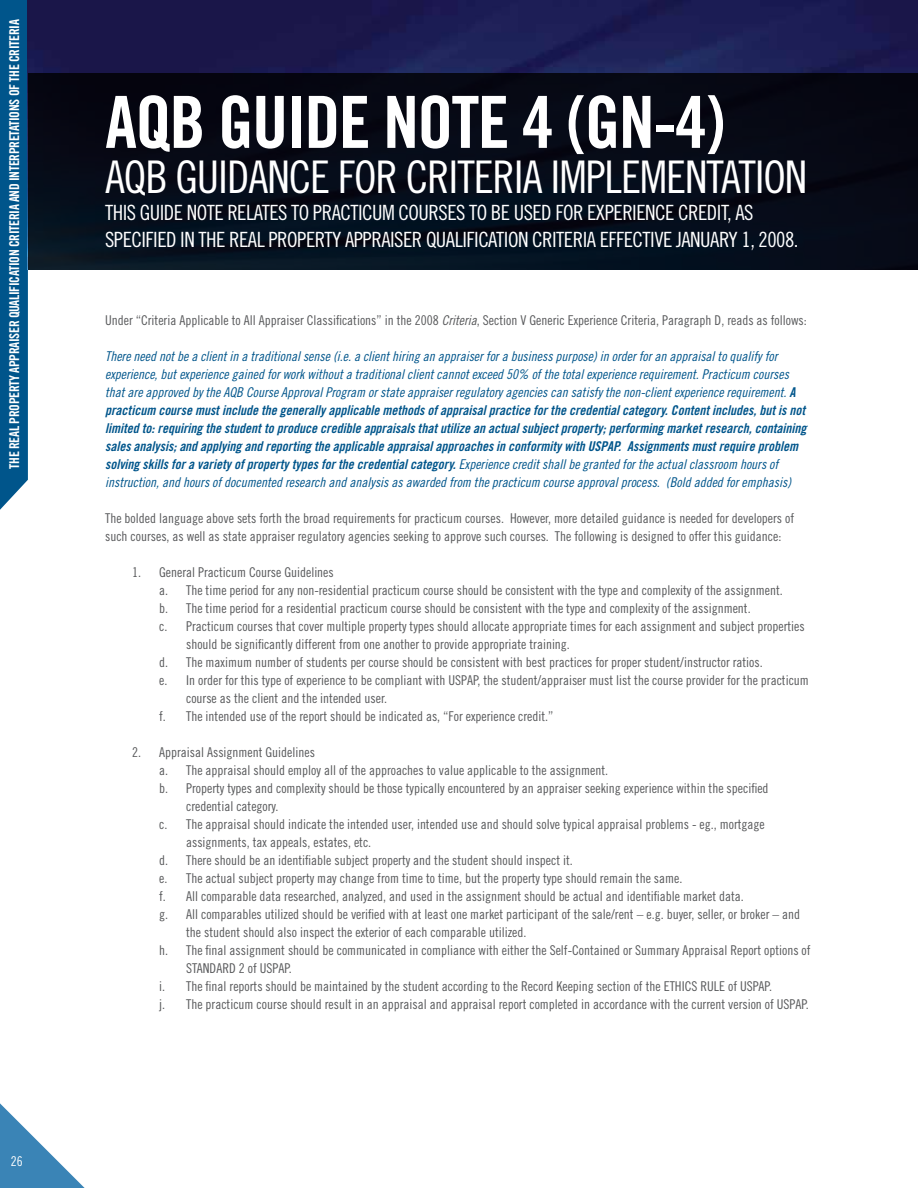
<style>
.page{position:relative;width:918px;height:1188px;background:#fff}
.page>*{position:absolute;margin:0;border:0;box-sizing:border-box;transform-origin:0 0}
.t1{font:72px "Trade Gothic Bold Cond Twenty";letter-spacing:-.025em;color:#fff}
.t2{font:45px "Trade Gothic Cond Eighteen";letter-spacing:-.025em;color:#fff}
.t3{font:21px/27px "Trade Gothic Cond Eighteen";letter-spacing:-.025em;color:#fff}
.t4{font:13.5px/18px "Trade Gothic Cond Eighteen";color:#58595b}
.t5{font:13.5px/18px "Trade Gothic Cond Eighteen Obl";color:#00558b}
.t6{font:13.5px/18px "Trade Gothic Bold Cond Twenty Obl";color:#00558b}
.t7{font:13.5px "Trade Gothic Bold Cond Twenty";letter-spacing:-.025em;color:#fff}
.t8{font:13.5px "Trade Gothic Cond Eighteen";color:#fff}
.s1{font-family:"Trade Gothic Cond Eighteen Obl"}
.s2{font-family:"Trade Gothic Bold Cond Twenty Obl"}
</style>
<div class="page">
<div style="left:0;top:0;width:28px;height:510px;background:#00558b"></div>
<svg style="left:0;top:1103px;width:85px;height:85px"></svg>
<img style="left:28px;top:0;width:890px;height:73px">
<div style="left:28px;top:73px;width:890px;height:197px;background:#060b17"></div>
<p class="t7" style="left:6px;top:469px;width:451px;rotate:-90deg">THE REAL PROPERTY APPRAISER QUALIFICATION CRITERIA AND INTERPRETATIONS OF THE CRITERIA</p>
<p class="t8" style="left:11px;top:1153px;width:13px">26</p>
<h1 class="t1" style="left:105px;top:78px;width:622px">AQB GUIDE NOTE 4 (GN-4)</h1>
<h2 class="t2" style="left:105px;top:150px;width:704px">AQB GUIDANCE FOR CRITERIA IMPLEMENTATION</h2>
<h3 class="t3" style="left:105px;top:199px;width:695px">THIS GUIDE NOTE RELATES TO PRACTICUM COURSES TO BE USED FOR EXPERIENCE CREDIT, AS<br>SPECIFIED IN THE REAL PROPERTY APPRAISER QUALIFICATION CRITERIA EFFECTIVE JANUARY 1, 2008.</h3>
<p class="t4" style="left:105px;top:311px;width:703px">Under “Criteria Applicable to All Appraiser Classifications” in the 2008 <span class="s1">Criteria</span>, Section V Generic Experience Criteria, Paragraph D, reads as follows:</p>
<p class="t5" style="left:105px;top:347px;width:692px">There need not be a client in a traditional sense (i.e. a client hiring an appraiser for a business purpose) in order for an appraisal to qualify for experience, but experience gained for work without a traditional client cannot exceed 50% of the total experience requirement. Practicum courses that are approved by the AQB Course Approval Program or state appraiser regulatory agencies can satisfy the non-client experience requirement. <span class="s2">A</span></p>
<p class="t6" style="left:105px;top:401px;width:703px">practicum course must include the generally applicable methods of appraisal practice for the credential category. Content includes, but is not limited to: requiring the student to produce credible appraisals that utilize an actual subject property; performing market research, containing sales analysis; and applying and reporting the applicable appraisal approaches in conformity with USPAP. Assignments must require problem solving skills for a variety of property types for the credential category. <span class="s1">Experience credit shall be granted for the actual classroom hours of</span></p>
<p class="t5" style="left:105px;top:473px;width:688px">instruction, and hours of documented research and analysis as awarded from the practicum course approval process. (Bold added for emphasis)</p>
<p class="t4" style="left:105px;top:509px;width:691px">The bolded language above sets forth the broad requirements for practicum courses. However, more detailed guidance is needed for developers of such courses, as well as state appraiser regulatory agencies seeking to approve such courses. The following is designed to offer this guidance:</p>
<p class="t4" style="left:132px;top:563px;width:203px">1. General Practicum Course Guidelines</p>
<p class="t4" style="left:159px;top:581px;width:625px">a. The time period for any non-residential practicum course should be consistent with the type and complexity of the assignment.</p>
<p class="t4" style="left:159px;top:599px;width:593px">b. The time period for a residential practicum course should be consistent with the type and complexity of the assignment.</p>
<p class="t4" style="left:159px;top:617px;width:647px">c. Practicum courses that cover multiple property types should allocate appropriate times for each assignment and subject properties</p>
<p class="t4" style="left:186px;top:635px;width:385px">should be significantly different from one another to provide appropriate training.</p>
<p class="t4" style="left:159px;top:653px;width:605px">d. The maximum number of students per course should be consistent with best practices for proper student/instructor ratios.</p>
<p class="t4" style="left:159px;top:671px;width:651px">e. In order for this type of experience to be compliant with USPAP, the student/appraiser must list the course provider for the practicum</p>
<p class="t4" style="left:186px;top:689px;width:202px">course as the client and the intended user.</p>
<p class="t4" style="left:159px;top:707px;width:396px">f. The intended use of the report should be indicated as, “For experience credit.”</p>
<p class="t4" style="left:132px;top:743px;width:184px">2. Appraisal Assignment Guidelines</p>
<p class="t4" style="left:159px;top:761px;width:451px">a. The appraisal should employ all of the approaches to value applicable to the assignment.</p>
<p class="t4" style="left:159px;top:779px;width:611px">b. Property types and complexity should be those typically encountered by an appraiser seeking experience within the specified</p>
<p class="t4" style="left:186px;top:797px;width:94px">credential category.</p>
<p class="t4" style="left:159px;top:815px;width:607px">c. The appraisal should indicate the intended user, intended use and should solve typical appraisal problems - eg., mortgage</p>
<p class="t4" style="left:186px;top:833px;width:187px">assignments, tax appeals, estates, etc.</p>
<p class="t4" style="left:159px;top:851px;width:415px">d. There should be an identifiable subject property and the student should inspect it.</p>
<p class="t4" style="left:159px;top:869px;width:525px">e. The actual subject property may change from time to time, but the property type should remain the same.</p>
<p class="t4" style="left:159px;top:887px;width:586px">f. All comparable data researched, analyzed, and used in the assignment should be actual and identifiable market data.</p>
<p class="t4" style="left:159px;top:905px;width:643px">g. All comparables utilized should be verified with at least one market participant of the sale/rent – e.g. buyer, seller, or broker – and</p>
<p class="t4" style="left:186px;top:923px;width:342px">the student should also inspect the exterior of each comparable utilized.</p>
<p class="t4" style="left:159px;top:941px;width:653px">h. The final assignment should be communicated in compliance with either the Self-Contained or Summary Appraisal Report options of</p>
<p class="t4" style="left:186px;top:959px;width:107px">STANDARD 2 of USPAP.</p>
<p class="t4" style="left:159px;top:977px;width:615px">i. The final reports should be maintained by the student according to the Record Keeping section of the ETHICS RULE of USPAP.</p>
<p class="t4" style="left:159px;top:995px;width:651px">j. The practicum course should result in an appraisal and appraisal report completed in accordance with the current version of USPAP.</p>
</div>
